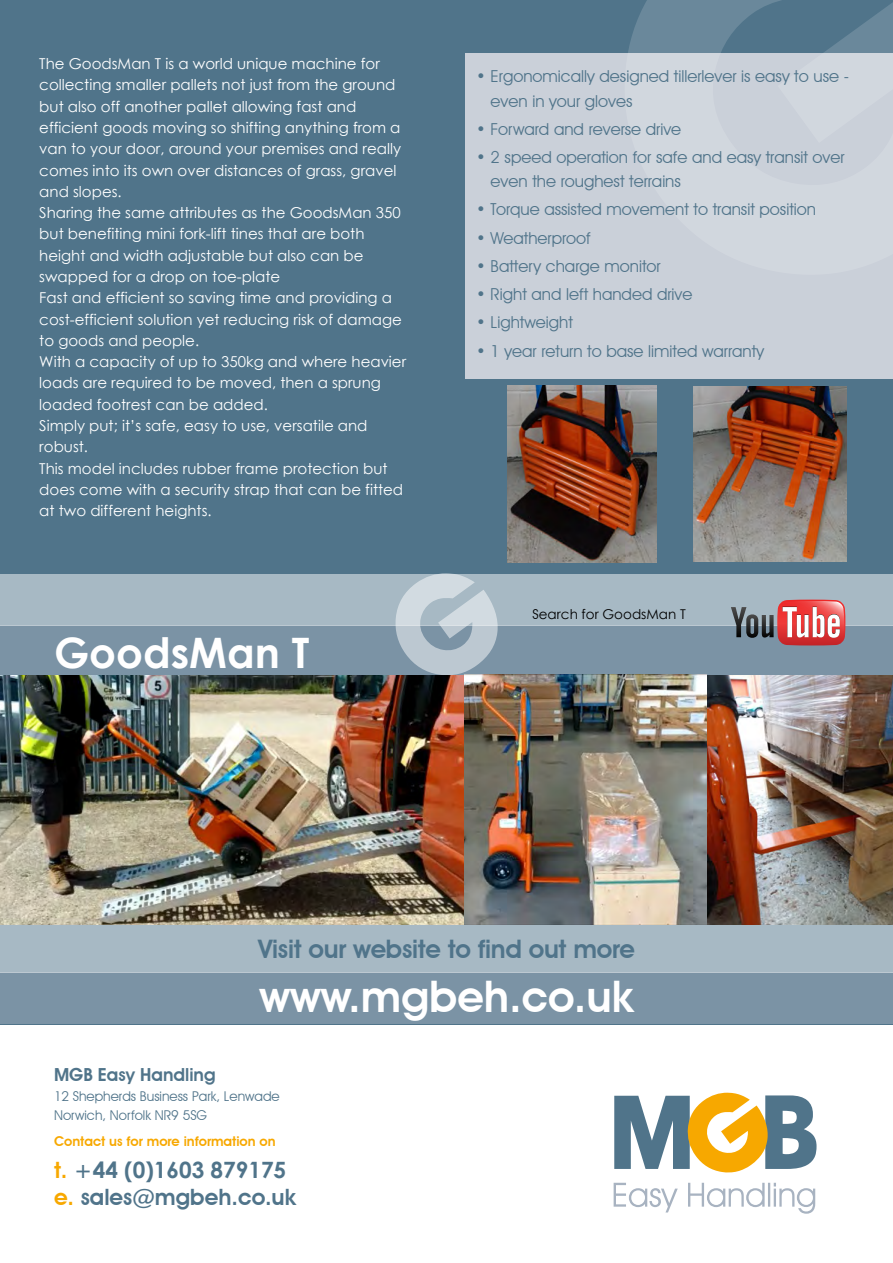
<style>
.page{position:relative;width:893px;height:1263px;background:#fff}
.page>*{position:absolute;margin:0;border:0;box-sizing:border-box;transform-origin:0 0}
.t1{font:600 43.5px "Avant Garde IT Cby BT";color:#fff}
.t2{font:700 42px "Century Gothic";color:#fff}
.t3{font:600 25.5px "Avant Garde IT Cby BT";letter-spacing:-.01em;color:#50748a}
.t4{font:600 22.5px "Avant Garde IT Cby BT";color:#50748a}
.t5{font:700 22.5px "Century Gothic";color:#50748a}
.t6{font:600 18px "Avant Garde IT Cby BT";color:#50748a}
.t7{font:16.5px/24px "Avant Garde IT Cby BT";color:#50748a}
.t8{font:15px/21.3px "Century Gothic";color:#fff}
.t9{font:13.5px/18.9px "Avant Garde IT Cby BT";color:#50748a}
.t10{font:600 13.5px "Avant Garde IT Cby BT";color:#f7a800}
.t11{font:13.5px "Century Gothic";color:#000}
.s1{font-family:"Avant Garde IT Cby BT"}
.s2{font-family:"Century Gothic"}
.s3{font-family:"Avant Garde IT Cby BT";font-weight:600;color:#f7a800}
.s4{font-family:"Avant Garde IT Cby BT";font-weight:600}
.s5{color:#f7a800}
</style>
<div class="page">
<div style="left:0;top:0;width:893px;height:1025px;background:#50748a"></div>
<div style="left:466px;top:53px;width:427px;height:325px;background:#cad0d9"></div>
<div style="left:0;top:625px;width:893px;height:51px;background:#7b93a5"></div>
<div style="left:0;top:574px;width:893px;height:51px;background:#a7b9c4"></div>
<div style="left:0;top:973px;width:893px;height:51px;background:#7b93a5"></div>
<div style="left:0;top:923px;width:893px;height:50px;background:#a7b9c4"></div>
<svg style="left:614px;top:1183px;width:201px;height:31px"></svg>
<svg style="left:614px;top:1093px;width:202px;height:80px"></svg>
<svg style="left:628px;top:0;width:265px;height:53px;fill:#6a889b"></svg>
<svg style="left:731px;top:600px;width:114px;height:45px"></svg>
<img style="left:1px;top:674px;width:891px;height:251px">
<img style="left:507px;top:386px;width:149px;height:177px">
<img style="left:693px;top:386px;width:153px;height:176px">
<svg style="left:376px;top:553px;width:141px;height:142px"></svg>
<p class="t8" style="left:39px;top:53px;width:368px">The GoodsMan T is a world unique machine for collecting smaller pallets not just from the ground but also off another pallet allowing fast and efficient goods moving so shifting anything from a van to your door, around your premises and really comes into its own over distances of grass, gravel and slopes.<br>Sharing the same attributes as the GoodsMan 350 but benefiting mini fork-lift tines that are both height and width adjustable but also can be swapped for a drop on toe-plate<br>Fast and efficient so saving time and providing a cost-efficient solution yet reducing risk of damage to goods and people.<br>With a capacity of up to 350kg and where heavier loads are required to be moved, then a sprung loaded footrest can be added.<br>Simply put; it’s safe, easy to use, versatile and robust.<br>This model includes rubber frame protection but does come with a security strap that can be fitted at two different heights.</p>
<h2 class="t2" style="left:54px;top:621px;width:257px">GoodsMan T</h2>
<p class="t7" style="left:491px;top:64px;width:360px;text-indent:-14px">• Ergonomically designed tillerlever is easy to use - even in your gloves</p>
<p class="t7" style="left:476px;top:117px;width:206px">• Forward and reverse drive</p>
<p class="t7" style="left:491px;top:145px;width:355px;text-indent:-14px">• 2 speed operation for safe and easy transit over even the roughest terrains</p>
<p class="t7" style="left:476px;top:197px;width:341px">• Torque assisted movement to transit position</p>
<p class="t7" style="left:476px;top:225px;width:116px">• Weatherproof</p>
<p class="t7" style="left:476px;top:254px;width:186px">• Battery charge monitor</p>
<p class="t7" style="left:476px;top:282px;width:218px">• Right and left handed drive</p>
<p class="t7" style="left:476px;top:310px;width:98px">• Lightweight</p>
<p class="t7" style="left:476px;top:338px;width:289px">• 1 year return to base limited warranty</p>
<p class="t11" style="left:533px;top:605px;width:155px"><span class="s1">S</span>earch for GoodsMan T</p>
<h3 class="t3" style="left:258px;top:933px;width:378px">Visit our website to find out more</h3>
<h1 class="t1" style="left:260px;top:970px;width:375px">www.mgbeh.co.uk</h1>
<p class="t6" style="left:54px;top:1064px;width:163px">MGB Easy Handling</p>
<p class="t9" style="left:54px;top:1087px;width:227px"><span class="s2">12</span> Shepherds Business Park, Lenwade<br>Norwich, Norfolk NR9 5SG</p>
<p class="t10" style="left:54px;top:1133px;width:223px">Contact us for more information on</p>
<h3 class="t5" style="left:54px;top:1153px;width:234px"><span class="s3">t.</span> <span class="s4">+</span>44 (0)1603 879175</h3>
<h3 class="t4" style="left:54px;top:1183px;width:243px"><span class="s5">e.</span> sales@mgbeh.co.uk</h3>
</div>
